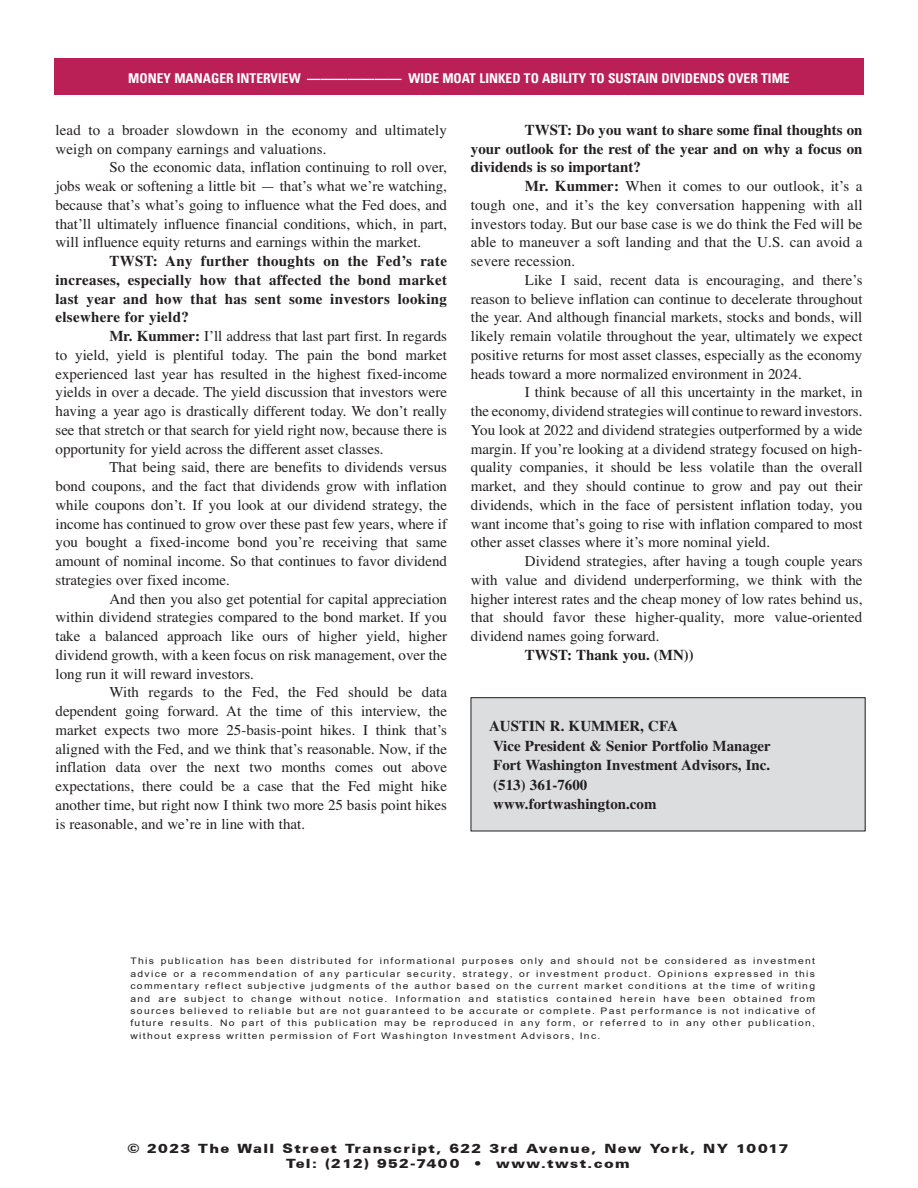
<style>
.page{position:relative;width:918px;height:1188px;background:#fff}
.page>*{position:absolute;margin:0;border:0;box-sizing:border-box;transform-origin:0 0}
.Body_Text{font:15px/18.8px "Times";color:#231f20;text-align:justify}
.Body_Text-2{font:700 15px/18.8px "Times";color:#231f20;text-align:justify}
.t1{font:700 condensed 13.5px "Univers LT";color:#fff}
.bio{font:900 12.75px "Univers CE";letter-spacing:.09em;color:#231f20;scale:1.15 1}
.t2{font:9px/12.5px "Arial";letter-spacing:.13em;color:#221e1f;text-align:justify;scale:1.15 1}
.s1{font-weight:700}
</style>
<div class="page">
<div style="left:54px;top:58px;width:810px;height:36px;background:#ba2056"></div>
<div style="left:471px;top:698px;width:394px;height:133px;background:#dcdddf"></div>
<p class="t1" style="left:128px;top:70px;width:663px">MONEY MANAGER INTERVIEW ——————— WIDE MOAT LINKED TO ABILITY TO SUSTAIN DIVIDENDS OVER TIME</p>
<p class="Body_Text" style="left:56px;top:121px;width:393px">lead to a broader slowdown in the economy and ultimately weigh on company earnings and valuations.</p>
<p class="Body_Text" style="left:56px;top:159px;width:393px;text-indent:54px">So the economic data, inflation continuing to roll over, jobs weak or softening a little bit — that’s what we’re watching, because that’s what’s going to influence what the Fed does, and that’ll ultimately influence financial conditions, which, in part, will influence equity returns and earnings within the market.</p>
<p class="Body_Text-2" style="left:56px;top:252px;width:393px;text-indent:54px">TWST: Any further thoughts on the Fed’s rate increases, especially how that affected the bond market last year and how that has sent some investors looking elsewhere for yield?</p>
<p class="Body_Text" style="left:56px;top:328px;width:393px;text-indent:54px"><span class="s1">Mr. Kummer:</span> I’ll address that last part first. In regards to yield, yield is plentiful today. The pain the bond market experienced last year has resulted in the highest fixed-income yields in over a decade. The yield discussion that investors were having a year ago is drastically different today. We don’t really see that stretch or that search for yield right now, because there is opportunity for yield across the different asset classes.</p>
<p class="Body_Text" style="left:56px;top:459px;width:393px;text-indent:54px">That being said, there are benefits to dividends versus bond coupons, and the fact that dividends grow with inflation while coupons don’t. If you look at our dividend strategy, the income has continued to grow over these past few years, where if you bought a fixed-income bond you’re receiving that same amount of nominal income. So that continues to favor dividend strategies over fixed income.</p>
<p class="Body_Text" style="left:56px;top:590px;width:393px;text-indent:54px">And then you also get potential for capital appreciation within dividend strategies compared to the bond market. If you take a balanced approach like ours of higher yield, higher dividend growth, with a keen focus on risk management, over the long run it will reward investors.</p>
<p class="Body_Text" style="left:56px;top:684px;width:393px;text-indent:54px">With regards to the Fed, the Fed should be data dependent going forward. At the time of this interview, the market expects two more 25-basis-point hikes. I think that’s aligned with the Fed, and we think that’s reasonable. Now, if the inflation data over the next two months comes out above expectations, there could be a case that the Fed might hike another time, but right now I think two more 25 basis point hikes is reasonable, and we’re in line with that.</p>
<p class="Body_Text-2" style="left:471px;top:121px;width:393px;text-indent:54px">TWST: Do you want to share some final thoughts on your outlook for the rest of the year and on why a focus on dividends is so important?</p>
<p class="Body_Text" style="left:471px;top:178px;width:393px;text-indent:54px"><span class="s1">Mr. Kummer:</span> When it comes to our outlook, it’s a tough one, and it’s the key conversation happening with all investors today. But our base case is we do think the Fed will be able to maneuver a soft landing and that the U.S. can avoid a severe recession.</p>
<p class="Body_Text" style="left:471px;top:271px;width:393px;text-indent:54px">Like I said, recent data is encouraging, and there’s reason to believe inflation can continue to decelerate throughout the year. And although financial markets, stocks and bonds, will likely remain volatile throughout the year, ultimately we expect positive returns for most asset classes, especially as the economy heads toward a more normalized environment in 2024.</p>
<p class="Body_Text" style="left:471px;top:384px;width:393px;text-indent:54px">I think because of all this uncertainty in the market, in the economy, dividend strategies will continue to reward investors.<br>You look at 2022 and dividend strategies outperformed by a wide margin. If you’re looking at a dividend strategy focused on high&shy;quality companies, it should be less volatile than the overall market, and they should continue to grow and pay out their dividends, which in the face of persistent inflation today, you want income that’s going to rise with inflation compared to most other asset classes where it’s more nominal yield.</p>
<p class="Body_Text" style="left:471px;top:553px;width:393px;text-indent:54px">Dividend strategies, after having a tough couple years with value and dividend underperforming, we think with the higher interest rates and the cheap money of low rates behind us, that should favor these higher-quality, more value-oriented dividend names going forward.</p>
<p class="Body_Text-2" style="left:525px;top:646px;width:170px">TWST: Thank you. (MN))</p>
<p class="Body_Text-2" style="left:489px;top:717px;width:190px">AUSTIN R. KUMMER, CFA</p>
<p class="Body_Text-2" style="left:493px;top:737px;width:279px">Vice President &amp; Senior Portfolio Manager</p>
<p class="Body_Text-2" style="left:493px;top:756px;width:279px">Fort Washington Investment Advisors, Inc.</p>
<p class="Body_Text-2" style="left:493px;top:776px;width:96px">(513) 361-7600</p>
<p class="Body_Text-2" style="left:493px;top:795px;width:165px">www.fortwashington.com</p>
<p class="t2" style="left:130px;top:955px;width:597px">This publication has been distributed for informational purposes only and should not be considered as investment advice or a recommendation of any particular security, strategy, or investment product. Opinions expressed in this commentary reflect subjective judgments of the author based on the current market conditions at the time of writing and are subject to change without notice. Information and statistics contained herein have been obtained from sources believed to reliable but are not guaranteed to be accurate or complete. Past performance is not indicative of future results. No part of this publication may be reproduced in any form, or referred to in any other publication, without express written permission of Fort Washington Investment Advisors, Inc.</p>
<p class="bio" style="left:127px;top:1140px;width:576px">© 2023 The Wall Street Transcript, 622 3rd Avenue, New York, NY 10017</p>
<p class="bio" style="left:286px;top:1155px;width:300px">Tel: (212) 952-7400 • www.twst.com</p>
</div>
